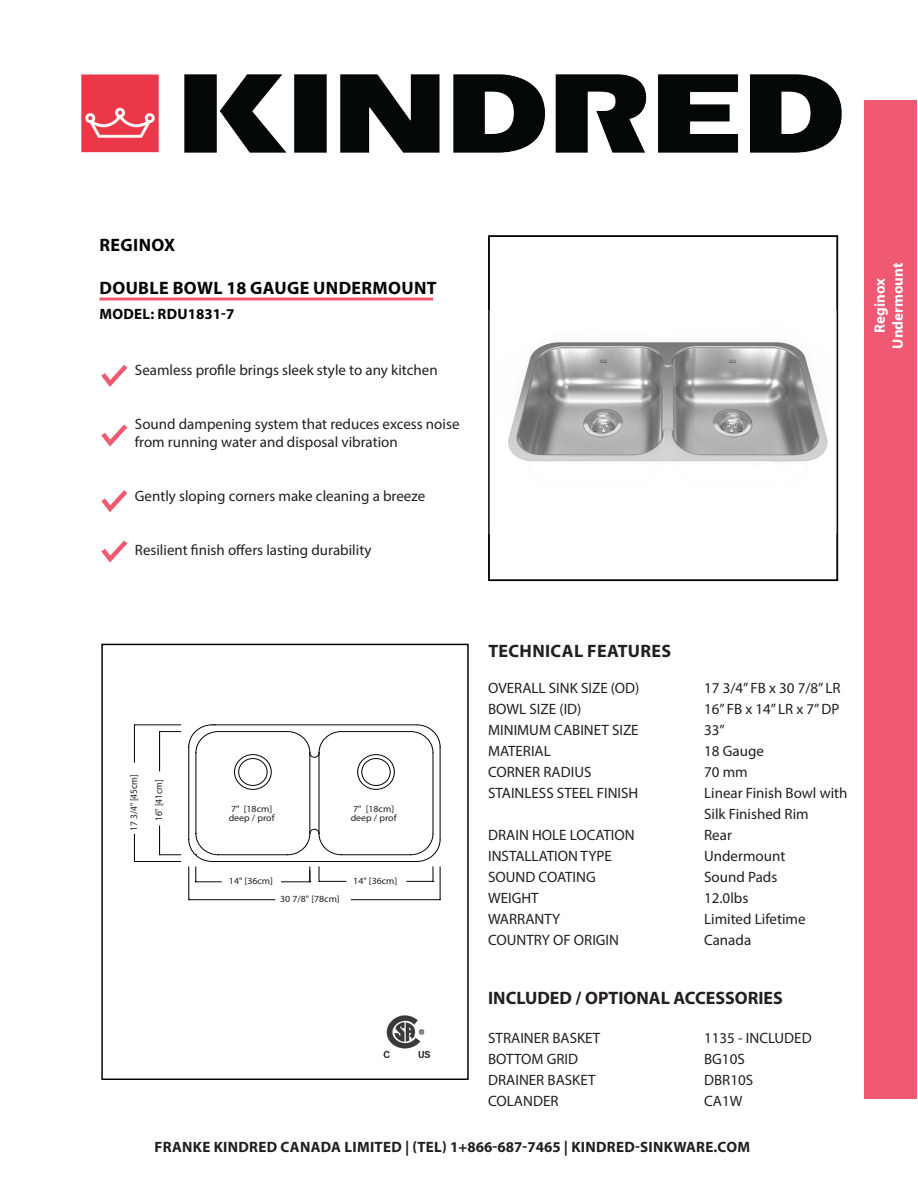
<style>
.page{position:relative;width:918px;height:1188px;background:#fff}
.page>*{position:absolute;margin:0;border:0;box-sizing:border-box;transform-origin:0 0}
.t1{font:700 18px "Myriad Pro";letter-spacing:.02em;color:#040503}
.t2{font:700 18px "Myriad Pro";color:#231f20}
.t3{font:700 18px "Myriad Pro";letter-spacing:.02em;color:#231f20}
.t4{font:15px/18px "Myriad Pro";color:#231f20}
.t5{font:700 15px "Myriad Pro";letter-spacing:.02em;color:#231f20}
.t6{font:700 15px "Myriad Pro";color:#fff}
.t7{font:700 15px "Myriad Pro";letter-spacing:.02em;color:#040503}
.t8{font:9.9px "Myriad Pro";color:#231f20;scale:.95 1}
.t9{font:9.3px/8.9px "Myriad Pro";color:#231f20;scale:1.06 1}
</style>
<div class="page">
<img style="left:81px;top:74px;width:761px;height:79px">
<hr style="left:99px;top:298px;width:334px;height:3px;background:#f05972">
<div style="left:101px;top:644px;width:368px;height:436px;border:2px solid #040503"></div>
<div style="left:865px;top:100px;width:52px;height:999px;background:#f05972"></div>
<img style="left:508px;top:342px;width:320px;height:121px">
<div style="left:488px;top:235px;width:350px;height:346px;border:2px solid #040503"></div>
<svg style="left:133px;top:724px;width:308px;height:159px"></svg>
<svg style="left:319px;top:867px;width:27px;height:15px"></svg>
<hr style="left:440px;top:867px;width:1px;height:33px;background:#040503">
<hr style="left:188px;top:867px;width:1px;height:33px;background:#040503">
<hr style="left:351px;top:899px;width:89px;height:1px;background:#040503">
<hr style="left:189px;top:899px;width:86px;height:1px;background:#040503">
<svg style="left:160px;top:731px;width:21px;height:1px"></svg>
<hr style="left:159px;top:732px;width:1px;height:39px;background:#040503">
<svg style="left:159px;top:826px;width:22px;height:29px"></svg>
<svg style="left:195px;top:861px;width:26px;height:21px"></svg>
<svg style="left:214px;top:724px;width:227px;height:116px"></svg>
<svg style="left:281px;top:867px;width:30px;height:15px"></svg>
<svg style="left:407px;top:867px;width:27px;height:15px"></svg>
<img style="left:383px;top:1015px;width:48px;height:42px">
<svg style="left:101px;top:365px;width:27px;height:22px"></svg>
<svg style="left:101px;top:424px;width:27px;height:23px"></svg>
<svg style="left:101px;top:490px;width:27px;height:22px"></svg>
<svg style="left:101px;top:540px;width:27px;height:23px"></svg>
<p class="t1" style="left:100px;top:233px;width:77px">REGINOX</p>
<p class="t1" style="left:100px;top:276px;width:339px">DOUBLE BOWL 18 GAUGE UNDERMOUNT</p>
<p class="t7" style="left:100px;top:304px;width:137px">MODEL: RDU1831-7</p>
<p class="t4" style="left:135px;top:361px;width:304px">Seamless profile brings sleek style to any kitchen</p>
<p class="t4" style="left:135px;top:415px;width:326px">Sound dampening system that reduces excess noise from running water and disposal vibration</p>
<p class="t4" style="left:135px;top:487px;width:292px">Gently sloping corners make cleaning a breeze</p>
<p class="t4" style="left:135px;top:541px;width:238px">Resilient finish offers lasting durability</p>
<p class="t6" style="left:888px;top:349px;width:88px;rotate:-90deg">Undermount</p>
<p class="t6" style="left:870px;top:333px;width:56px;rotate:-90deg">Reginox</p>
<p class="t8" style="left:128px;top:831px;width:61px;rotate:-90deg">17 3/4" [45cm]</p>
<p class="t8" style="left:153px;top:821px;width:45px;rotate:-90deg">16" [41cm]</p>
<p class="t9" style="left:229px;top:804px;width:45px">7" [18cm] deep / prof</p>
<p class="t9" style="left:351px;top:804px;width:45px">7" [18cm] deep / prof</p>
<p class="t9" style="left:229px;top:877px;width:43px">14" [36cm]</p>
<p class="t9" style="left:353px;top:876px;width:43px">14" [36cm]</p>
<p class="t9" style="left:280px;top:895px;width:58px">30 7/8" [78cm]</p>
<p class="t3" style="left:488px;top:639px;width:184px">TECHNICAL FEATURES</p>
<p class="t4" style="left:488px;top:679px;width:153px">OVERALL SINK SIZE (OD)</p>
<p class="t4" style="left:704px;top:679px;width:138px">17 3/4” FB x 30 7/8” LR</p>
<p class="t4" style="left:488px;top:700px;width:95px">BOWL SIZE (ID)</p>
<p class="t4" style="left:704px;top:700px;width:137px">16” FB x 14” LR x 7” DP</p>
<p class="t4" style="left:488px;top:721px;width:152px">MINIMUM CABINET SIZE</p>
<p class="t4" style="left:704px;top:721px;width:22px">33”</p>
<p class="t4" style="left:488px;top:742px;width:64px">MATERIAL</p>
<p class="t4" style="left:704px;top:742px;width:61px">18 Gauge</p>
<p class="t4" style="left:488px;top:763px;width:105px">CORNER RADIUS</p>
<p class="t4" style="left:704px;top:763px;width:45px">70 mm</p>
<p class="t4" style="left:488px;top:784px;width:152px">STAINLESS STEEL FINISH</p>
<p class="t4" style="left:704px;top:784px;width:145px">Linear Finish Bowl with</p>
<p class="t4" style="left:704px;top:805px;width:106px">Silk Finished Rim</p>
<p class="t4" style="left:488px;top:826px;width:148px">DRAIN HOLE LOCATION</p>
<p class="t4" style="left:704px;top:826px;width:29px">Rear</p>
<p class="t4" style="left:488px;top:847px;width:125px">INSTALLATION TYPE</p>
<p class="t4" style="left:704px;top:847px;width:83px">Undermount</p>
<p class="t4" style="left:488px;top:868px;width:109px">SOUND COATING</p>
<p class="t4" style="left:704px;top:868px;width:75px">Sound Pads</p>
<p class="t4" style="left:488px;top:889px;width:52px">WEIGHT</p>
<p class="t4" style="left:704px;top:889px;width:46px">12.0lbs</p>
<p class="t4" style="left:488px;top:910px;width:74px">WARRANTY</p>
<p class="t4" style="left:704px;top:910px;width:103px">Limited Lifetime</p>
<p class="t4" style="left:488px;top:931px;width:132px">COUNTRY OF ORIGIN</p>
<p class="t4" style="left:704px;top:931px;width:49px">Canada</p>
<p class="t2" style="left:488px;top:986px;width:296px">INCLUDED / OPTIONAL ACCESSORIES</p>
<p class="t4" style="left:488px;top:1028px;width:114px">STRAINER BASKET</p>
<p class="t4" style="left:704px;top:1028px;width:109px">1135 - INCLUDED</p>
<p class="t4" style="left:488px;top:1049px;width:92px">BOTTOM GRID</p>
<p class="t4" style="left:704px;top:1049px;width:42px">BG10S</p>
<p class="t4" style="left:488px;top:1070px;width:109px">DRAINER BASKET</p>
<p class="t4" style="left:704px;top:1070px;width:50px">DBR10S</p>
<p class="t4" style="left:488px;top:1091px;width:72px">COLANDER</p>
<p class="t4" style="left:704px;top:1091px;width:40px">CA1W</p>
<p class="t5" style="left:155px;top:1137px;width:597px">FRANKE KINDRED CANADA LIMITED | (TEL) 1+866-687-7465 | KINDRED-SINKWARE.COM</p>
</div>
